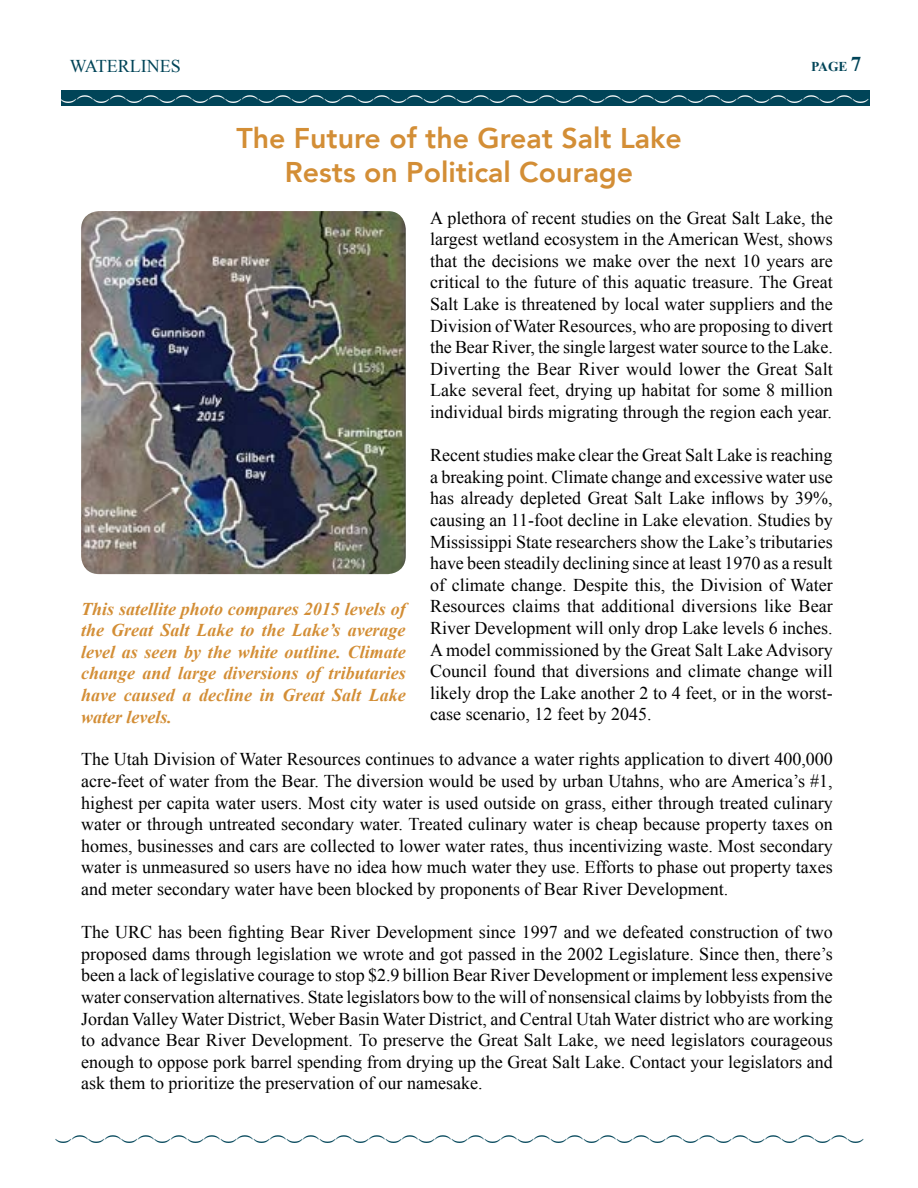
<style>
.page{position:relative;width:918px;height:1188px;background:#fff}
.page>*{position:absolute;margin:0;border:0;box-sizing:border-box;transform-origin:0 0}
.t1{font:800 28.5px/34.2px "Avenir";color:#d38e36;text-align:center}
.t2{font:18px/21.6px "Times New Roman";color:#000;text-align:justify}
.t3{font:italic 700 18px/21.6px "Times New Roman";color:#d38e36;text-align:justify}
.t4{font:18px "Minion Pro";color:#004458}
.t5{font:18px "Minion Pro";color:#fff}
.t6{font:18px "Times New Roman";color:#004458}
.t7{font:700 13.5px "Times New Roman";color:#004458}
.s1{font-size:21px}
</style>
<div class="page">
<div style="left:61px;top:90px;width:809px;height:16px;background:#004458"></div>
<img style="left:81px;top:211px;width:325px;height:363px">
<p class="t6" style="left:70px;top:53px;width:112px">WATERLINES</p>
<p class="t7" style="left:811px;top:57px;width:52px">PAGE <span class="s1">7</span></p>
<p class="t5" style="left:98px;top:94px;width:8px;rotate:90deg">(</p>
<p class="t5" style="left:131px;top:94px;width:8px;rotate:90deg">(</p>
<p class="t5" style="left:164px;top:94px;width:8px;rotate:90deg">(</p>
<p class="t5" style="left:197px;top:94px;width:8px;rotate:90deg">(</p>
<p class="t5" style="left:230px;top:94px;width:8px;rotate:90deg">(</p>
<p class="t5" style="left:263px;top:94px;width:8px;rotate:90deg">(</p>
<p class="t5" style="left:296px;top:94px;width:8px;rotate:90deg">(</p>
<p class="t5" style="left:329px;top:94px;width:8px;rotate:90deg">(</p>
<p class="t5" style="left:362px;top:94px;width:8px;rotate:90deg">(</p>
<p class="t5" style="left:395px;top:94px;width:8px;rotate:90deg">(</p>
<p class="t5" style="left:428px;top:94px;width:8px;rotate:90deg">(</p>
<p class="t5" style="left:461px;top:94px;width:8px;rotate:90deg">(</p>
<p class="t5" style="left:494px;top:94px;width:8px;rotate:90deg">(</p>
<p class="t5" style="left:527px;top:94px;width:8px;rotate:90deg">(</p>
<p class="t5" style="left:560px;top:94px;width:8px;rotate:90deg">(</p>
<p class="t5" style="left:593px;top:94px;width:8px;rotate:90deg">(</p>
<p class="t5" style="left:626px;top:94px;width:8px;rotate:90deg">(</p>
<p class="t5" style="left:659px;top:94px;width:8px;rotate:90deg">(</p>
<p class="t5" style="left:692px;top:94px;width:8px;rotate:90deg">(</p>
<p class="t5" style="left:725px;top:94px;width:8px;rotate:90deg">(</p>
<p class="t5" style="left:758px;top:94px;width:8px;rotate:90deg">(</p>
<p class="t5" style="left:791px;top:94px;width:8px;rotate:90deg">(</p>
<p class="t5" style="left:824px;top:94px;width:8px;rotate:90deg">(</p>
<p class="t5" style="left:857px;top:94px;width:8px;rotate:90deg">(</p>
<p class="t5" style="left:81px;top:98px;width:8px;rotate:90deg">)</p>
<p class="t5" style="left:114px;top:98px;width:8px;rotate:90deg">)</p>
<p class="t5" style="left:147px;top:98px;width:8px;rotate:90deg">)</p>
<p class="t5" style="left:180px;top:98px;width:8px;rotate:90deg">)</p>
<p class="t5" style="left:213px;top:98px;width:8px;rotate:90deg">)</p>
<p class="t5" style="left:246px;top:98px;width:8px;rotate:90deg">)</p>
<p class="t5" style="left:279px;top:98px;width:8px;rotate:90deg">)</p>
<p class="t5" style="left:312px;top:98px;width:8px;rotate:90deg">)</p>
<p class="t5" style="left:346px;top:98px;width:8px;rotate:90deg">)</p>
<p class="t5" style="left:379px;top:98px;width:8px;rotate:90deg">)</p>
<p class="t5" style="left:412px;top:98px;width:8px;rotate:90deg">)</p>
<p class="t5" style="left:445px;top:98px;width:8px;rotate:90deg">)</p>
<p class="t5" style="left:478px;top:98px;width:8px;rotate:90deg">)</p>
<p class="t5" style="left:511px;top:98px;width:8px;rotate:90deg">)</p>
<p class="t5" style="left:544px;top:98px;width:8px;rotate:90deg">)</p>
<p class="t5" style="left:577px;top:98px;width:8px;rotate:90deg">)</p>
<p class="t5" style="left:610px;top:98px;width:8px;rotate:90deg">)</p>
<p class="t5" style="left:643px;top:98px;width:8px;rotate:90deg">)</p>
<p class="t5" style="left:676px;top:98px;width:8px;rotate:90deg">)</p>
<p class="t5" style="left:709px;top:98px;width:8px;rotate:90deg">)</p>
<p class="t5" style="left:742px;top:98px;width:8px;rotate:90deg">)</p>
<p class="t5" style="left:775px;top:98px;width:8px;rotate:90deg">)</p>
<p class="t5" style="left:808px;top:98px;width:8px;rotate:90deg">)</p>
<p class="t5" style="left:841px;top:98px;width:8px;rotate:90deg">)</p>
<p class="t5" style="left:874px;top:98px;width:8px;rotate:90deg">)</p>
<h1 class="t1" style="left:236px;top:121px;width:447px">The Future of the Great Salt Lake<br>Rests on Political Courage</h1>
<p class="t3" style="left:81px;top:597px;width:326px">This satellite photo compares 2015 levels of the Great Salt Lake to the Lake’s average level as seen by the white outline. Climate change and large diversions of tributaries have caused a decline in Great Salt Lake water levels.</p>
<p class="t2" style="left:430px;top:206px;width:404px">A plethora of recent studies on the Great Salt Lake, the largest wetland ecosystem in the American West, shows that the decisions we make over the next 10 years are critical to the future of this aquatic treasure. The Great Salt Lake is threatened by local water suppliers and the Division of Water Resources, who are proposing to divert the Bear River, the single largest water source to the Lake.<br>Diverting the Bear River would lower the Great Salt Lake several feet, drying up habitat for some 8 million individual birds migrating through the region each year.</p>
<p class="t2" style="left:430px;top:444px;width:404px">Recent studies make clear the Great Salt Lake is reaching a breaking point. Climate change and excessive water use has already depleted Great Salt Lake inflows by 39%, causing an 11-foot decline in Lake elevation. Studies by Mississippi State researchers show the Lake’s tributaries have been steadily declining since at least 1970 as a result of climate change. Despite this, the Division of Water Resources claims that additional diversions like Bear River Development will only drop Lake levels 6 inches.<br>A model commissioned by the Great Salt Lake Advisory Council found that diversions and climate change will likely drop the Lake another 2 to 4 feet, or in the worst&shy;case scenario, 12 feet by 2045.</p>
<p class="t2" style="left:81px;top:748px;width:753px">The Utah Division of Water Resources continues to advance a water rights application to divert 400,000 acre-feet of water from the Bear. The diversion would be used by urban Utahns, who are America’s #1, highest per capita water users. Most city water is used outside on grass, either through treated culinary water or through untreated secondary water. Treated culinary water is cheap because property taxes on homes, businesses and cars are collected to lower water rates, thus incentivizing waste. Most secondary water is unmeasured so users have no idea how much water they use. Efforts to phase out property taxes and meter secondary water have been blocked by proponents of Bear River Development.</p>
<p class="t2" style="left:81px;top:921px;width:753px">The URC has been fighting Bear River Development since 1997 and we defeated construction of two proposed dams through legislation we wrote and got passed in the 2002 Legislature. Since then, there’s been a lack of legislative courage to stop $2.9 billion Bear River Development or implement less expensive water conservation alternatives. State legislators bow to the will of nonsensical claims by lobbyists from the Jordan Valley Water District, Weber Basin Water District, and Central Utah Water district who are working to advance Bear River Development. To preserve the Great Salt Lake, we need legislators courageous enough to oppose pork barrel spending from drying up the Great Salt Lake. Contact your legislators and ask them to prioritize the preservation of our namesake.</p>
<p class="t4" style="left:93px;top:1134px;width:8px;rotate:90deg">(</p>
<p class="t4" style="left:126px;top:1134px;width:8px;rotate:90deg">(</p>
<p class="t4" style="left:159px;top:1134px;width:8px;rotate:90deg">(</p>
<p class="t4" style="left:192px;top:1134px;width:8px;rotate:90deg">(</p>
<p class="t4" style="left:225px;top:1134px;width:8px;rotate:90deg">(</p>
<p class="t4" style="left:258px;top:1134px;width:8px;rotate:90deg">(</p>
<p class="t4" style="left:291px;top:1134px;width:8px;rotate:90deg">(</p>
<p class="t4" style="left:324px;top:1134px;width:8px;rotate:90deg">(</p>
<p class="t4" style="left:357px;top:1134px;width:8px;rotate:90deg">(</p>
<p class="t4" style="left:390px;top:1134px;width:8px;rotate:90deg">(</p>
<p class="t4" style="left:423px;top:1134px;width:8px;rotate:90deg">(</p>
<p class="t4" style="left:456px;top:1134px;width:8px;rotate:90deg">(</p>
<p class="t4" style="left:489px;top:1134px;width:8px;rotate:90deg">(</p>
<p class="t4" style="left:522px;top:1134px;width:8px;rotate:90deg">(</p>
<p class="t4" style="left:555px;top:1134px;width:8px;rotate:90deg">(</p>
<p class="t4" style="left:588px;top:1134px;width:8px;rotate:90deg">(</p>
<p class="t4" style="left:621px;top:1134px;width:8px;rotate:90deg">(</p>
<p class="t4" style="left:654px;top:1134px;width:8px;rotate:90deg">(</p>
<p class="t4" style="left:687px;top:1134px;width:8px;rotate:90deg">(</p>
<p class="t4" style="left:720px;top:1134px;width:8px;rotate:90deg">(</p>
<p class="t4" style="left:753px;top:1134px;width:8px;rotate:90deg">(</p>
<p class="t4" style="left:786px;top:1134px;width:8px;rotate:90deg">(</p>
<p class="t4" style="left:819px;top:1134px;width:8px;rotate:90deg">(</p>
<p class="t4" style="left:852px;top:1134px;width:8px;rotate:90deg">(</p>
<p class="t4" style="left:76px;top:1138px;width:8px;rotate:90deg">)</p>
<p class="t4" style="left:109px;top:1138px;width:8px;rotate:90deg">)</p>
<p class="t4" style="left:142px;top:1138px;width:8px;rotate:90deg">)</p>
<p class="t4" style="left:175px;top:1138px;width:8px;rotate:90deg">)</p>
<p class="t4" style="left:208px;top:1138px;width:8px;rotate:90deg">)</p>
<p class="t4" style="left:241px;top:1138px;width:8px;rotate:90deg">)</p>
<p class="t4" style="left:275px;top:1138px;width:8px;rotate:90deg">)</p>
<p class="t4" style="left:308px;top:1138px;width:8px;rotate:90deg">)</p>
<p class="t4" style="left:341px;top:1138px;width:8px;rotate:90deg">)</p>
<p class="t4" style="left:374px;top:1138px;width:8px;rotate:90deg">)</p>
<p class="t4" style="left:407px;top:1138px;width:8px;rotate:90deg">)</p>
<p class="t4" style="left:440px;top:1138px;width:8px;rotate:90deg">)</p>
<p class="t4" style="left:473px;top:1138px;width:8px;rotate:90deg">)</p>
<p class="t4" style="left:506px;top:1138px;width:8px;rotate:90deg">)</p>
<p class="t4" style="left:539px;top:1138px;width:8px;rotate:90deg">)</p>
<p class="t4" style="left:572px;top:1138px;width:8px;rotate:90deg">)</p>
<p class="t4" style="left:605px;top:1138px;width:8px;rotate:90deg">)</p>
<p class="t4" style="left:638px;top:1138px;width:8px;rotate:90deg">)</p>
<p class="t4" style="left:671px;top:1138px;width:8px;rotate:90deg">)</p>
<p class="t4" style="left:704px;top:1138px;width:8px;rotate:90deg">)</p>
<p class="t4" style="left:737px;top:1138px;width:8px;rotate:90deg">)</p>
<p class="t4" style="left:770px;top:1138px;width:8px;rotate:90deg">)</p>
<p class="t4" style="left:803px;top:1138px;width:8px;rotate:90deg">)</p>
<p class="t4" style="left:836px;top:1138px;width:8px;rotate:90deg">)</p>
<p class="t4" style="left:869px;top:1138px;width:8px;rotate:90deg">)</p>
</div>
